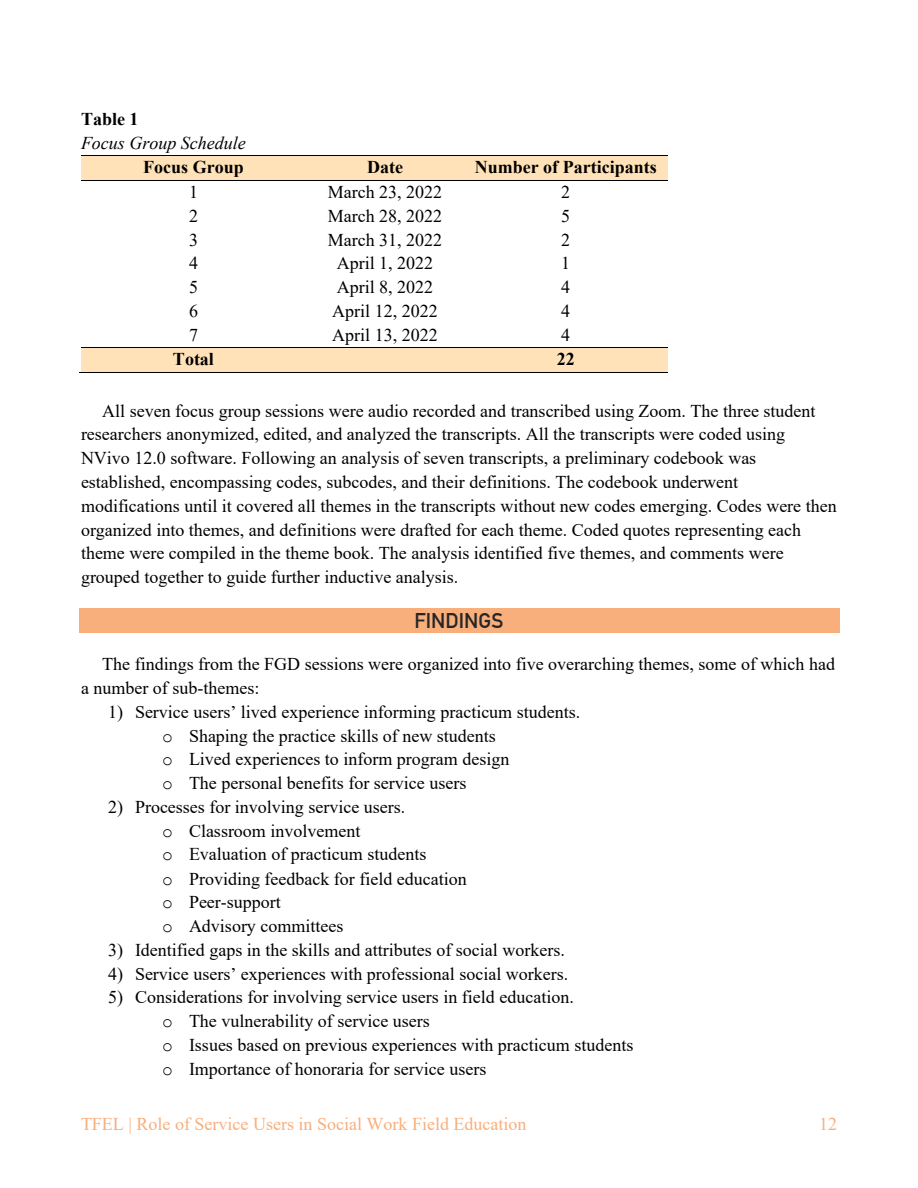
<style>
.page{position:relative;width:918px;height:1188px;background:#fff}
.page>*{position:absolute;margin:0;border:0;box-sizing:border-box;transform-origin:0 0}
.t1{font:700 20.85px "DIN Alternate";letter-spacing:.005em;color:#262626}
.t2{font:18px/23.9px "Times New Roman";color:#000}
.t3{font:18px "Times New Roman";color:#f8af7c}
.t4{font:700 18px "Times New Roman";color:#000}
.t5{font:italic 18px "Times New Roman";color:#000}
.s1{font-family:"Courier New"}
</style>
<div class="page">
<div style="left:81px;top:156px;width:225px;height:24px;background:#ffe2b8"></div>
<div style="left:306px;top:156px;width:158px;height:24px;background:#ffe2b8"></div>
<div style="left:464px;top:156px;width:203px;height:24px;background:#ffe2b8"></div>
<hr style="left:81px;top:156px;width:225px;height:1px;background:#000">
<hr style="left:307px;top:156px;width:157px;height:1px;background:#000">
<hr style="left:465px;top:156px;width:202px;height:1px;background:#000">
<hr style="left:81px;top:180px;width:225px;height:1px;background:#000">
<hr style="left:307px;top:180px;width:157px;height:1px;background:#000">
<hr style="left:465px;top:180px;width:202px;height:1px;background:#000">
<div style="left:81px;top:348px;width:225px;height:24px;background:#ffe2b8"></div>
<div style="left:306px;top:348px;width:158px;height:24px;background:#ffe2b8"></div>
<div style="left:464px;top:348px;width:203px;height:24px;background:#ffe2b8"></div>
<hr style="left:81px;top:347px;width:225px;height:1px;background:#000">
<hr style="left:307px;top:347px;width:157px;height:1px;background:#000">
<hr style="left:465px;top:347px;width:202px;height:1px;background:#000">
<hr style="left:80px;top:372px;width:226px;height:1px;background:#000">
<hr style="left:306px;top:372px;width:158px;height:1px;background:#000">
<hr style="left:464px;top:372px;width:203px;height:1px;background:#000">
<div style="left:79px;top:608px;width:760px;height:25px;background:#f8af7c"></div>
<p class="t4" style="left:81px;top:109px;width:59px">Table 1</p>
<p class="t5" style="left:81px;top:133px;width:166px">Focus Group Schedule</p>
<p class="t4" style="left:143px;top:157px;width:102px">Focus Group</p>
<p class="t4" style="left:367px;top:157px;width:37px">Date</p>
<p class="t4" style="left:475px;top:157px;width:183px">Number of Participants</p>
<p class="t2" style="left:189px;top:180px;width:10px">1</p>
<p class="t2" style="left:328px;top:180px;width:116px">March 23, 2022</p>
<p class="t2" style="left:561px;top:180px;width:10px">2</p>
<p class="t2" style="left:189px;top:204px;width:10px">2</p>
<p class="t2" style="left:328px;top:204px;width:116px">March 28, 2022</p>
<p class="t2" style="left:561px;top:204px;width:10px">5</p>
<p class="t2" style="left:189px;top:228px;width:10px">3</p>
<p class="t2" style="left:328px;top:228px;width:116px">March 31, 2022</p>
<p class="t2" style="left:561px;top:228px;width:10px">2</p>
<p class="t2" style="left:189px;top:251px;width:10px">4</p>
<p class="t2" style="left:337px;top:251px;width:98px">April 1, 2022</p>
<p class="t2" style="left:561px;top:251px;width:10px">1</p>
<p class="t2" style="left:189px;top:275px;width:10px">5</p>
<p class="t2" style="left:337px;top:275px;width:98px">April 8, 2022</p>
<p class="t2" style="left:561px;top:275px;width:10px">4</p>
<p class="t2" style="left:189px;top:299px;width:10px">6</p>
<p class="t2" style="left:332px;top:299px;width:107px">April 12, 2022</p>
<p class="t2" style="left:561px;top:299px;width:10px">4</p>
<p class="t2" style="left:189px;top:323px;width:10px">7</p>
<p class="t2" style="left:332px;top:323px;width:107px">April 13, 2022</p>
<p class="t2" style="left:561px;top:323px;width:10px">4</p>
<p class="t4" style="left:173px;top:349px;width:43px">Total</p>
<p class="t4" style="left:557px;top:349px;width:19px">22</p>
<p class="t2" style="left:81px;top:399px;width:757px;text-indent:21px">All seven focus group sessions were audio recorded and transcribed using Zoom. The three student researchers anonymized, edited, and analyzed the transcripts. All the transcripts were coded using NVivo 12.0 software. Following an analysis of seven transcripts, a preliminary codebook was established, encompassing codes, subcodes, and their definitions. The codebook underwent modifications until it covered all themes in the transcripts without new codes emerging. Codes were then organized into themes, and definitions were drafted for each theme. Coded quotes representing each theme were compiled in the theme book. The analysis identified five themes, and comments were grouped together to guide further inductive analysis.</p>
<p class="t1" style="left:415px;top:608px;width:90px">FINDINGS</p>
<p class="t2" style="left:81px;top:652px;width:756px;text-indent:21px">The findings from the FGD sessions were organized into five overarching themes, some of which had a number of sub-themes:</p>
<p class="t2" style="left:162px;top:700px;width:420px;text-indent:-54px">1) Service users’ lived experience informing practicum students. <span class="s1">o</span> Shaping the practice skills of new students<br><span class="s1">o</span> Lived experiences to inform program design<br><span class="s1">o</span> The personal benefits for service users</p>
<p class="t2" style="left:162px;top:795px;width:306px;text-indent:-54px">2) Processes for involving service users.<br><span class="s1">o</span> Classroom involvement<br><span class="s1">o</span> Evaluation of practicum students<br><span class="s1">o</span> Providing feedback for field education <span class="s1">o</span> Peer-support<br><span class="s1">o</span> Advisory committees</p>
<p class="t2" style="left:108px;top:938px;width:458px">3) Identified gaps in the skills and attributes of social workers.</p>
<p class="t2" style="left:108px;top:962px;width:462px">4) Service users’ experiences with professional social workers.</p>
<p class="t2" style="left:162px;top:985px;width:473px;text-indent:-54px">5) Considerations for involving service users in field education.<br><span class="s1">o</span> The vulnerability of service users<br><span class="s1">o</span> Issues based on previous experiences with practicum students <span class="s1">o</span> Importance of honoraria for service users</p>
<p class="t3" style="left:81px;top:1114px;width:447px">TFEL | Role of Service Users in Social Work Field Education</p>
<p class="t3" style="left:819px;top:1114px;width:19px">12</p>
</div>
